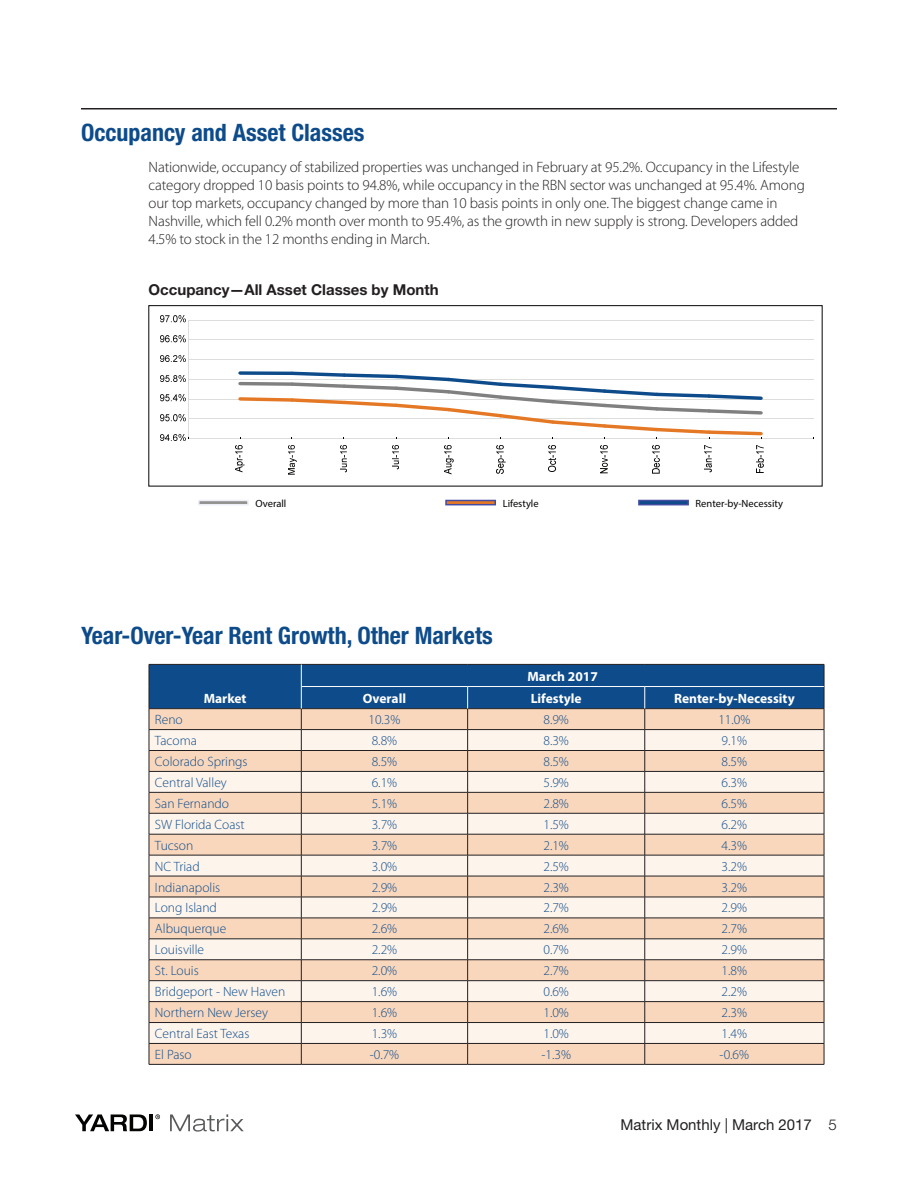
<style>
.page{position:relative;width:918px;height:1188px;background:#fff}
.page>*{position:absolute;margin:0;border:0;box-sizing:border-box;transform-origin:0 0}
.t1{font:700 condensed 24px "Helvetica Neue LT Std";color:#0d4b8b}
.t2{font:300 15px/18px "Myriad Pro";letter-spacing:-.01em;color:#231f20}
.t3{font:700 15px "Helvetica Neue LT Std";color:#231f20}
.t4{font:15px "Helvetica Neue LT Std";color:#231f20}
.t5{font:300 13.5px "Myriad Pro";color:#0d4b8b}
.t6{font:700 13.5px "Myriad Pro";color:#fff}
.t7{font:10.5px "Myriad Pro";color:#040503}
.s1{font-weight:300}
</style>
<div class="page">
<hr style="left:81px;top:108px;width:756px;height:2px;background:#231f20">
<svg style="left:75px;top:1114px;width:72px;height:17px"></svg>
<hr style="left:149px;top:1114px;width:4px;height:17px;background:#040503">
<svg style="left:155px;top:1114px;width:5px;height:5px"></svg>
<svg style="left:170px;top:1114px;width:74px;height:18px"></svg>
<hr style="left:188px;top:438px;width:625px;height:1px;background:#dddddc">
<hr style="left:188px;top:418px;width:625px;height:1px;background:#dddddc">
<hr style="left:188px;top:399px;width:625px;height:1px;background:#dddddc">
<hr style="left:188px;top:379px;width:625px;height:1px;background:#dddddc">
<hr style="left:188px;top:359px;width:625px;height:1px;background:#dddddc">
<hr style="left:188px;top:340px;width:625px;height:1px;background:#dddddc">
<hr style="left:188px;top:320px;width:625px;height:1px;background:#dddddc">
<hr style="left:188px;top:320px;width:1px;height:118px;background:#dddddc">
<img style="left:160px;top:316px;width:26px;height:125px">
<svg style="left:238px;top:371px;width:525px;height:67px"></svg>
<img style="left:236px;top:445px;width:9px;height:28px">
<img style="left:288px;top:445px;width:9px;height:30px">
<img style="left:340px;top:445px;width:7px;height:28px">
<img style="left:392px;top:445px;width:7px;height:25px">
<img style="left:444px;top:445px;width:9px;height:30px">
<img style="left:496px;top:445px;width:9px;height:29px">
<img style="left:548px;top:445px;width:8px;height:27px">
<img style="left:601px;top:445px;width:7px;height:29px">
<img style="left:653px;top:445px;width:7px;height:29px">
<img style="left:705px;top:445px;width:7px;height:28px">
<img style="left:757px;top:445px;width:7px;height:28px">
<div style="left:149px;top:305px;width:673px;height:181px;border:1px solid #040503"></div>
<svg style="left:198px;top:500px;width:51px;height:5px"></svg>
<svg style="left:445px;top:500px;width:51px;height:5px"></svg>
<svg style="left:638px;top:500px;width:51px;height:5px"></svg>
<hr style="left:301px;top:1064px;width:167px;height:1px;background:#231f20">
<hr style="left:468px;top:1064px;width:177px;height:1px;background:#231f20">
<hr style="left:645px;top:1064px;width:179px;height:1px;background:#231f20">
<hr style="left:149px;top:1064px;width:152px;height:1px;background:#231f20">
<svg style="left:149px;top:664px;width:676px;height:400px;background:#d6cac2"></svg>
<h1 class="t1" style="left:81px;top:118px;width:285px">Occupancy and Asset Classes</h1>
<p class="t2" style="left:149px;top:158px;width:658px">Nationwide, occupancy of stabilized properties was unchanged in February at 95.2%. Occupancy in the Lifestyle category dropped 10 basis points to 94.8%, while occupancy in the RBN sector was unchanged at 95.4%. Among our top markets, occupancy changed by more than 10 basis points in only one. The biggest change came in Nashville, which fell 0.2% month over month to 95.4%, as the growth in new supply is strong. Developers added 4.5% to stock in the 12 months ending in March.</p>
<p class="t3" style="left:149px;top:280px;width:291px">Occupancy—All Asset Classes by Month</p>
<p class="t7" style="left:255px;top:497px;width:32px">Overall</p>
<p class="t7" style="left:503px;top:497px;width:38px">Lifestyle</p>
<p class="t7" style="left:696px;top:497px;width:89px">Renter-by-Necessity</p>
<h1 class="t1" style="left:81px;top:620px;width:413px">Year-Over-Year Rent Growth, Other Markets</h1>
<p class="t6" style="left:528px;top:667px;width:72px">March 2017</p>
<p class="t6" style="left:204px;top:689px;width:44px">Market</p>
<p class="t6" style="left:363px;top:689px;width:45px">Overall</p>
<p class="t6" style="left:531px;top:689px;width:52px">Lifestyle</p>
<p class="t6" style="left:674px;top:689px;width:122px">Renter-by-Necessity</p>
<p class="t5" style="left:155px;top:712px;width:29px">Reno</p>
<p class="t5" style="left:368px;top:712px;width:34px">10.3%</p>
<p class="t5" style="left:543px;top:712px;width:27px">8.9%</p>
<p class="t5" style="left:718px;top:712px;width:34px">11.0%</p>
<p class="t5" style="left:155px;top:732px;width:43px">Tacoma</p>
<p class="t5" style="left:372px;top:732px;width:27px">8.8%</p>
<p class="t5" style="left:543px;top:732px;width:27px">8.3%</p>
<p class="t5" style="left:722px;top:732px;width:27px">9.1%</p>
<p class="t5" style="left:155px;top:753px;width:94px">Colorado Springs</p>
<p class="t5" style="left:372px;top:753px;width:27px">8.5%</p>
<p class="t5" style="left:543px;top:753px;width:27px">8.5%</p>
<p class="t5" style="left:722px;top:753px;width:27px">8.5%</p>
<p class="t5" style="left:155px;top:774px;width:73px">Central Valley</p>
<p class="t5" style="left:372px;top:774px;width:27px">6.1%</p>
<p class="t5" style="left:543px;top:774px;width:27px">5.9%</p>
<p class="t5" style="left:722px;top:774px;width:27px">6.3%</p>
<p class="t5" style="left:155px;top:795px;width:76px">San Fernando</p>
<p class="t5" style="left:372px;top:795px;width:27px">5.1%</p>
<p class="t5" style="left:543px;top:795px;width:27px">2.8%</p>
<p class="t5" style="left:722px;top:795px;width:27px">6.5%</p>
<p class="t5" style="left:155px;top:816px;width:91px">SW Florida Coast</p>
<p class="t5" style="left:372px;top:816px;width:27px">3.7%</p>
<p class="t5" style="left:543px;top:816px;width:27px">1.5%</p>
<p class="t5" style="left:722px;top:816px;width:27px">6.2%</p>
<p class="t5" style="left:155px;top:837px;width:40px">Tucson</p>
<p class="t5" style="left:372px;top:837px;width:27px">3.7%</p>
<p class="t5" style="left:543px;top:837px;width:27px">2.1%</p>
<p class="t5" style="left:722px;top:837px;width:27px">4.3%</p>
<p class="t5" style="left:155px;top:858px;width:46px">NC Triad</p>
<p class="t5" style="left:372px;top:858px;width:27px">3.0%</p>
<p class="t5" style="left:543px;top:858px;width:27px">2.5%</p>
<p class="t5" style="left:722px;top:858px;width:27px">3.2%</p>
<p class="t5" style="left:155px;top:879px;width:67px">Indianapolis</p>
<p class="t5" style="left:372px;top:879px;width:27px">2.9%</p>
<p class="t5" style="left:543px;top:879px;width:27px">2.3%</p>
<p class="t5" style="left:722px;top:879px;width:27px">3.2%</p>
<p class="t5" style="left:155px;top:900px;width:63px">Long Island</p>
<p class="t5" style="left:372px;top:900px;width:27px">2.9%</p>
<p class="t5" style="left:543px;top:900px;width:27px">2.7%</p>
<p class="t5" style="left:722px;top:900px;width:27px">2.9%</p>
<p class="t5" style="left:155px;top:921px;width:73px">Albuquerque</p>
<p class="t5" style="left:372px;top:921px;width:27px">2.6%</p>
<p class="t5" style="left:543px;top:921px;width:27px">2.6%</p>
<p class="t5" style="left:722px;top:921px;width:27px">2.7%</p>
<p class="t5" style="left:155px;top:942px;width:51px">Louisville</p>
<p class="t5" style="left:372px;top:942px;width:27px">2.2%</p>
<p class="t5" style="left:543px;top:942px;width:27px">0.7%</p>
<p class="t5" style="left:722px;top:942px;width:27px">2.9%</p>
<p class="t5" style="left:155px;top:963px;width:45px">St. Louis</p>
<p class="t5" style="left:372px;top:963px;width:27px">2.0%</p>
<p class="t5" style="left:543px;top:963px;width:27px">2.7%</p>
<p class="t5" style="left:722px;top:963px;width:27px">1.8%</p>
<p class="t5" style="left:155px;top:984px;width:132px">Bridgeport - New Haven</p>
<p class="t5" style="left:372px;top:984px;width:27px">1.6%</p>
<p class="t5" style="left:543px;top:984px;width:27px">0.6%</p>
<p class="t5" style="left:722px;top:984px;width:27px">2.2%</p>
<p class="t5" style="left:155px;top:1004px;width:115px">Northern New Jersey</p>
<p class="t5" style="left:372px;top:1004px;width:27px">1.6%</p>
<p class="t5" style="left:543px;top:1004px;width:27px">1.0%</p>
<p class="t5" style="left:722px;top:1004px;width:27px">2.3%</p>
<p class="t5" style="left:155px;top:1025px;width:96px">Central East Texas</p>
<p class="t5" style="left:372px;top:1025px;width:27px">1.3%</p>
<p class="t5" style="left:543px;top:1025px;width:27px">1.0%</p>
<p class="t5" style="left:722px;top:1025px;width:27px">1.4%</p>
<p class="t5" style="left:155px;top:1046px;width:38px">El Paso</p>
<p class="t5" style="left:370px;top:1046px;width:31px">-0.7%</p>
<p class="t5" style="left:541px;top:1046px;width:31px">-1.3%</p>
<p class="t5" style="left:720px;top:1046px;width:31px">-0.6%</p>
<p class="t4" style="left:621px;top:1116px;width:218px">Matrix Monthly | March 2017 <span class="s1">5</span></p>
</div>
